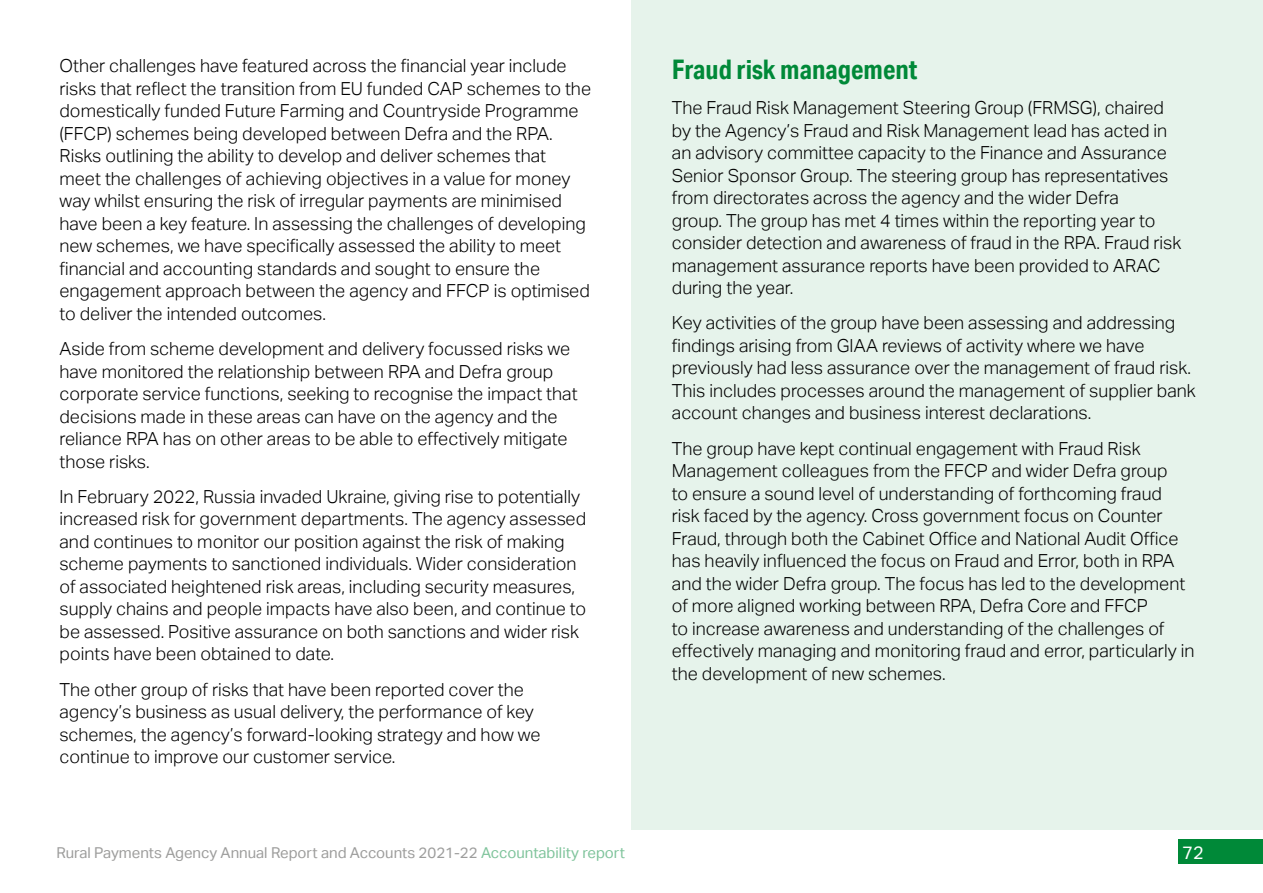
<style>
.page{position:relative;width:1263px;height:893px;background:#fff}
.page>*{position:absolute;margin:0;border:0;box-sizing:border-box;transform-origin:0 0}
.t1{font:700 27px "Aktiv Grotesk Cd";color:#008938}
.t2{font:300 18px/22.5px "Aktiv Grotesk";color:#000}
.t3{font:18px "Aktiv Grotesk";color:#fff}
.t4{font:15px "Aktiv Grotesk";color:#9d9d9c}
.s1{color:#80c49c}
</style>
<div class="page">
<div style="left:1178px;top:840px;width:85px;height:24px;background:#008938"></div>
<div style="left:631px;top:0;width:632px;height:829px;background:#e6f3eb"></div>
<p class="t2" style="left:60px;top:55px;width:533px">Other challenges have featured across the financial year include risks that reflect the transition from EU funded CAP schemes to the domestically funded Future Farming and Countryside Programme (FFCP) schemes being developed between Defra and the RPA.<br>Risks outlining the ability to develop and deliver schemes that meet the challenges of achieving objectives in a value for money way whilst ensuring the risk of irregular payments are minimised have been a key feature. In assessing the challenges of developing new schemes, we have specifically assessed the ability to meet financial and accounting standards and sought to ensure the engagement approach between the agency and FFCP is optimised to deliver the intended outcomes.</p>
<p class="t2" style="left:60px;top:338px;width:520px">Aside from scheme development and delivery focussed risks we have monitored the relationship between RPA and Defra group corporate service functions, seeking to recognise the impact that decisions made in these areas can have on the agency and the reliance RPA has on other areas to be able to effectively mitigate those risks.</p>
<p class="t2" style="left:60px;top:485px;width:528px">In February 2022, Russia invaded Ukraine, giving rise to potentially increased risk for government departments. The agency assessed and continues to monitor our position against the risk of making scheme payments to sanctioned individuals. Wider consideration of associated heightened risk areas, including security measures, supply chains and people impacts have also been, and continue to be assessed. Positive assurance on both sanctions and wider risk points have been obtained to date.</p>
<p class="t2" style="left:60px;top:678px;width:482px">The other group of risks that have been reported cover the agency’s business as usual delivery, the performance of key schemes, the agency’s forward-looking strategy and how we continue to improve our customer service.</p>
<h1 class="t1" style="left:672px;top:53px;width:247px">Fraud risk management</h1>
<p class="t2" style="left:672px;top:97px;width:511px">The Fraud Risk Management Steering Group (FRMSG), chaired by the Agency’s Fraud and Risk Management lead has acted in an advisory committee capacity to the Finance and Assurance Senior Sponsor Group. The steering group has representatives from directorates across the agency and the wider Defra<br>group. The group has met 4 times within the reporting year to consider detection and awareness of fraud in the RPA. Fraud risk management assurance reports have been provided to ARAC during the year.</p>
<p class="t2" style="left:672px;top:312px;width:525px">Key activities of the group have been assessing and addressing findings arising from GIAA reviews of activity where we have previously had less assurance over the management of fraud risk.<br>This includes processes around the management of supplier bank account changes and business interest declarations.</p>
<p class="t2" style="left:672px;top:437px;width:524px">The group have kept continual engagement with Fraud Risk Management colleagues from the FFCP and wider Defra group<br>to ensure a sound level of understanding of forthcoming fraud risk faced by the agency. Cross government focus on Counter Fraud, through both the Cabinet Office and National Audit Office has heavily influenced the focus on Fraud and Error, both in RPA and the wider Defra group. The focus has led to the development of more aligned working between RPA, Defra Core and FFCP<br>to increase awareness and understanding of the challenges of effectively managing and monitoring fraud and error, particularly in the development of new schemes.</p>
<p class="t4" style="left:56px;top:844px;width:570px">Rural Payments Agency Annual Report and Accounts 2021-22 <span class="s1">Accountability report</span></p>
<p class="t3" style="left:1182px;top:842px;width:23px">72</p>
</div>
